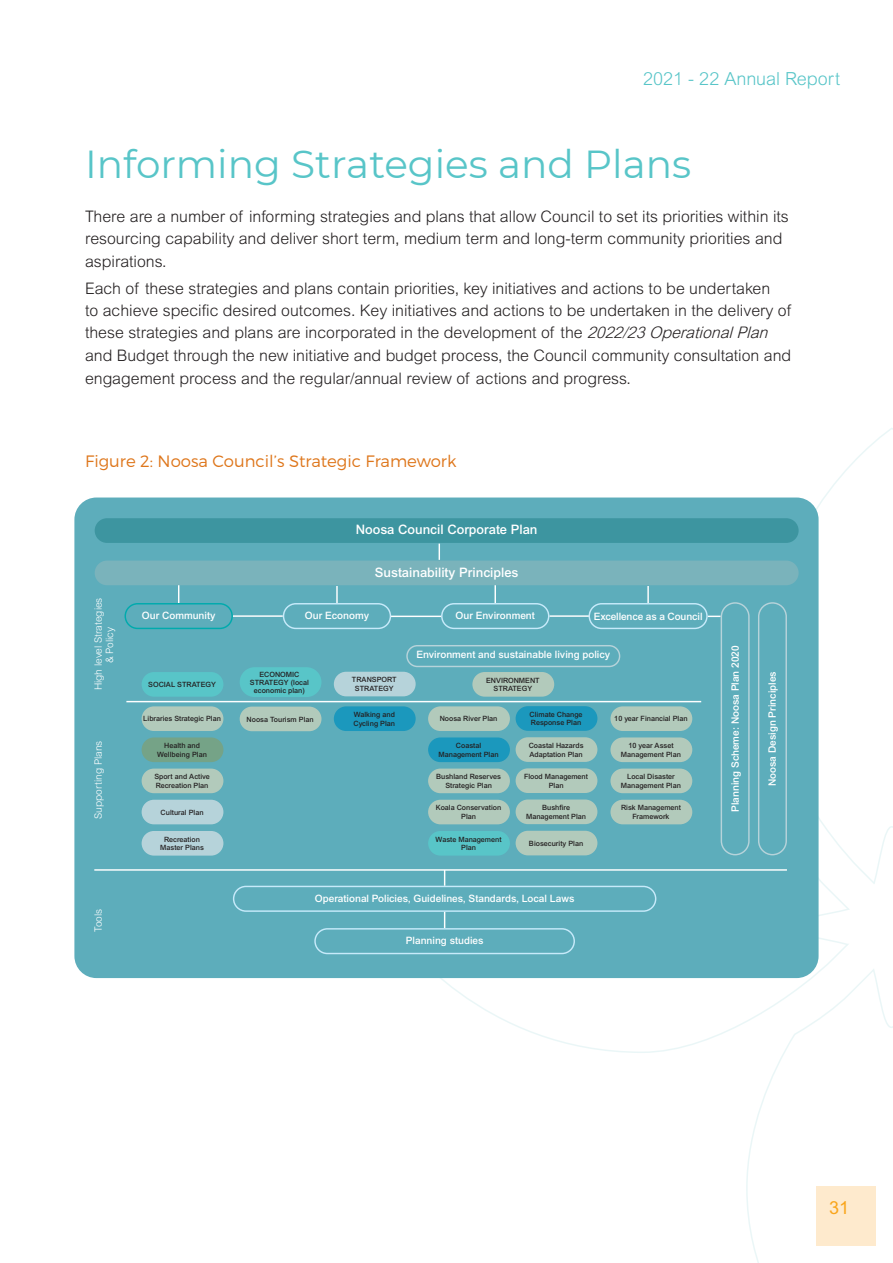
<style>
.page{position:relative;width:893px;height:1263px;background:#fff}
.page>*{position:absolute;margin:0;border:0;box-sizing:border-box;transform-origin:0 0}
.t1{font:39px "Montserrat";color:#58c5c8}
.t2{font:300 18px "Arial MT Std";color:#58c5c8}
.t3{font:18px "Arial MT Std";color:#f9a51b}
.t4{font:300 16.5px "Montserrat";color:#de761b}
.t5{font:300 15.9px/22.5px "Arial MT Std";color:#231f20}
.t6{font:500 13.05px "Arial MT Std";color:#fff}
.t7{font:500 10.2px "Arial MT Std";color:#fff}
.t8{font:300 10.2px/11.6px "Arial MT Std";color:#fff;text-align:center}
.t9{font:500 7.2px/8.7px "Arial MT Std";color:#231f20;text-align:center}
.s1{font-family:"Arial";font-style:italic}
</style>
<div class="page">
<svg style="left:391px;top:428px;width:502px;height:835px"></svg>
<div style="left:74px;top:497px;width:745px;height:481px;background:#5dadbb;border-radius:22px"></div>
<svg style="left:439px;top:544px;width:1px;height:16px"></svg>
<svg style="left:494px;top:585px;width:2px;height:18px"></svg>
<svg style="left:647px;top:586px;width:2px;height:17px"></svg>
<svg style="left:336px;top:586px;width:2px;height:17px"></svg>
<svg style="left:178px;top:585px;width:1px;height:18px"></svg>
<hr style="left:233px;top:615px;width:50px;height:2px;background:#fff">
<hr style="left:390px;top:616px;width:51px;height:1px;background:#fff">
<hr style="left:549px;top:615px;width:41px;height:2px;background:#fff">
<svg style="left:708px;top:616px;width:13px;height:1px"></svg>
<div style="left:95px;top:518px;width:704px;height:25px;background:#3d95a0;border-radius:12px"></div>
<div style="left:721px;top:602px;width:29px;height:253px;border:1px solid #b6d3da;border-radius:14px"></div>
<div style="left:758px;top:602px;width:29px;height:253px;border:1px solid #b6d3da;border-radius:14px"></div>
<div style="left:589px;top:603px;width:119px;height:26px;border:1px solid #c6eafa;border-radius:12px"></div>
<div style="left:441px;top:603px;width:108px;height:26px;border:1px solid #c6eafa;border-radius:12px"></div>
<div style="left:283px;top:603px;width:108px;height:26px;border:1px solid #c6eafa;border-radius:12px"></div>
<div style="left:125px;top:603px;width:108px;height:26px;border:1px solid #00aaad;border-radius:12px"></div>
<div style="left:95px;top:561px;width:704px;height:24px;background:#7ab3bb;border-radius:12px"></div>
<hr style="left:94px;top:869px;width:693px;height:2px;background:#fff">
<hr style="left:126px;top:701px;width:575px;height:1px;background:#fff">
<div style="left:233px;top:886px;width:423px;height:26px;border:1px solid #c6eafa;border-radius:12px"></div>
<div style="left:314px;top:928px;width:261px;height:26px;border:1px solid #c6eafa;border-radius:12px"></div>
<svg style="left:444px;top:871px;width:1px;height:15px"></svg>
<svg style="left:444px;top:912px;width:1px;height:16px"></svg>
<div style="left:142px;top:672px;width:81px;height:25px;background:#58c5c8;border-radius:12px"></div>
<div style="left:334px;top:672px;width:82px;height:24px;background:#b6d3da;border-radius:12px"></div>
<div style="left:240px;top:667px;width:81px;height:30px;background:#58c5c8;border-radius:15px"></div>
<div style="left:142px;top:768px;width:81px;height:25px;background:#b2cabb;border-radius:12px"></div>
<div style="left:142px;top:800px;width:81px;height:24px;background:#b6d3da;border-radius:12px"></div>
<div style="left:142px;top:737px;width:81px;height:25px;background:#75a387;border-radius:12px"></div>
<div style="left:142px;top:706px;width:81px;height:25px;background:#b2cabb;border-radius:12px"></div>
<div style="left:142px;top:831px;width:81px;height:25px;background:#b6d3da;border-radius:12px"></div>
<div style="left:334px;top:706px;width:82px;height:25px;background:#1b98bd;border-radius:12px"></div>
<div style="left:240px;top:707px;width:81px;height:24px;background:#b2cabb;border-radius:12px"></div>
<div style="left:406px;top:645px;width:214px;height:22px;border:1px solid #b6d3da;border-radius:10px"></div>
<div style="left:610px;top:768px;width:82px;height:25px;background:#b2cabb;border-radius:12px"></div>
<div style="left:610px;top:800px;width:82px;height:24px;background:#b2cabb;border-radius:12px"></div>
<div style="left:610px;top:737px;width:82px;height:25px;background:#b2cabb;border-radius:12px"></div>
<div style="left:610px;top:706px;width:82px;height:25px;background:#b2cabb;border-radius:12px"></div>
<div style="left:516px;top:768px;width:81px;height:25px;background:#b2cabb;border-radius:12px"></div>
<div style="left:516px;top:799px;width:81px;height:25px;background:#b2cabb;border-radius:12px"></div>
<div style="left:516px;top:737px;width:81px;height:25px;background:#b2cabb;border-radius:12px"></div>
<div style="left:516px;top:706px;width:81px;height:25px;background:#1b98bd;border-radius:12px"></div>
<div style="left:516px;top:831px;width:81px;height:24px;background:#b2cabb;border-radius:12px"></div>
<div style="left:428px;top:768px;width:82px;height:25px;background:#b2cabb;border-radius:12px"></div>
<div style="left:428px;top:800px;width:82px;height:24px;background:#b2cabb;border-radius:12px"></div>
<div style="left:428px;top:737px;width:82px;height:25px;background:#1b98bd;border-radius:12px"></div>
<div style="left:428px;top:706px;width:82px;height:25px;background:#b2cabb;border-radius:12px"></div>
<div style="left:428px;top:831px;width:82px;height:25px;background:#58c5c8;border-radius:12px"></div>
<div style="left:472px;top:672px;width:82px;height:25px;background:#b2cabb;border-radius:12px"></div>
<p class="t2" style="left:643px;top:69px;width:198px">2021 - 22 Annual Report</p>
<h1 class="t1" style="left:85px;top:137px;width:608px">Informing Strategies and Plans</h1>
<p class="t5" style="left:85px;top:205px;width:705px">There are a number of informing strategies and plans that allow Council to set its priorities within its resourcing capability and deliver short term, medium term and long-term community priorities and aspirations.</p>
<p class="t5" style="left:85px;top:277px;width:708px;line-height:22px">Each of these strategies and plans contain priorities, key initiatives and actions to be undertaken<br>to achieve specific desired outcomes. Key initiatives and actions to be undertaken in the delivery of these strategies and plans are incorporated in the development of the <span class="s1">2022/23OperationalPlan</span></p>
<p class="t5" style="left:85px;top:344px;width:708px">and Budget through the new initiative and budget process, the Council community consultation and engagement process and the regular/annual review of actions and progress.</p>
<p class="t4" style="left:85px;top:451px;width:373px">Figure 2: Noosa Council’s Strategic Framework</p>
<p class="t8" style="left:92px;top:690px;width:94px;rotate:-90deg">High level Strategies &amp; Policy</p>
<p class="t8" style="left:92px;top:819px;width:80px;rotate:-90deg">Supporting Plans</p>
<p class="t8" style="left:92px;top:932px;width:25px;rotate:-90deg">Tools</p>
<p class="t6" style="left:356px;top:522px;width:183px">Noosa Council Corporate Plan</p>
<p class="t6" style="left:375px;top:564px;width:145px">Sustainability Principles</p>
<p class="t7" style="left:142px;top:610px;width:75px">Our Community</p>
<p class="t7" style="left:305px;top:610px;width:66px">Our Economy</p>
<p class="t7" style="left:456px;top:610px;width:81px">Our Environment</p>
<p class="t7" style="left:594px;top:610px;width:110px">Excellence as a Council</p>
<p class="t7" style="left:416px;top:649px;width:195px">Environment and sustainable living policy</p>
<p class="t9" style="left:250px;top:670px;width:60px;line-height:7.8px">ECONOMIC<br>STRATEGY (local economic plan)</p>
<p class="t9" style="left:148px;top:680px;width:69px">SOCIAL STRATEGY</p>
<p class="t9" style="left:352px;top:675px;width:46px">TRANSPORT<br>STRATEGY</p>
<p class="t9" style="left:486px;top:676px;width:55px">ENVIRONMENT<br>STRATEGY</p>
<p class="t9" style="left:143px;top:714px;width:79px">Libraries Strategic Plan</p>
<p class="t9" style="left:247px;top:715px;width:69px">Noosa Tourism Plan</p>
<p class="t9" style="left:353px;top:710px;width:43px;text-align:left">Walking and<br>Cycling Plan</p>
<p class="t9" style="left:440px;top:714px;width:59px">Noosa River Plan</p>
<p class="t9" style="left:530px;top:710px;width:54px;text-align:left">Climate Change<br>Response Plan</p>
<p class="t9" style="left:614px;top:714px;width:75px">10 year Financial Plan</p>
<p class="t9" style="left:157px;top:741px;width:51px">Health and<br>Wellbeing Plan</p>
<p class="t9" style="left:439px;top:741px;width:62px">Coastal<br>Management Plan</p>
<p class="t9" style="left:529px;top:741px;width:56px;text-align:left">Coastal Hazards<br>Adaptation Plan</p>
<p class="t9" style="left:621px;top:741px;width:62px">10 year Asset<br>Management Plan</p>
<p class="t9" style="left:154px;top:772px;width:57px;text-align:left">Sport and Active<br>Recreation Plan</p>
<p class="t9" style="left:161px;top:808px;width:44px">Cultural Plan</p>
<p class="t9" style="left:436px;top:772px;width:67px">Bushland Reserves<br>Strategic Plan</p>
<p class="t9" style="left:436px;top:803px;width:67px">Koala Conservation<br>Plan</p>
<p class="t9" style="left:524px;top:772px;width:65px">Flood Management<br>Plan</p>
<p class="t9" style="left:526px;top:803px;width:62px">Bushfire<br>Management Plan</p>
<p class="t9" style="left:621px;top:772px;width:62px">Local Disaster<br>Management Plan</p>
<p class="t9" style="left:621px;top:803px;width:61px">Risk Management<br>Framework</p>
<p class="t9" style="left:160px;top:835px;width:45px">Recreation<br>Master Plans</p>
<p class="t9" style="left:436px;top:835px;width:67px">Waste Management<br>Plan</p>
<p class="t9" style="left:529px;top:839px;width:56px">Biosecurity Plan</p>
<p class="t7" style="left:315px;top:892px;width:261px">Operational Policies, Guidelines, Standards, Local Laws</p>
<p class="t7" style="left:406px;top:935px;width:79px">Planning studies</p>
<p class="t7" style="left:729px;top:812px;width:168px;rotate:-90deg">Planning Scheme: Noosa Plan 2020</p>
<p class="t7" style="left:766px;top:786px;width:116px;rotate:-90deg">Noosa Design Principles</p>
<p class="t3" style="left:829px;top:1197px;width:22px">31</p>
</div>
